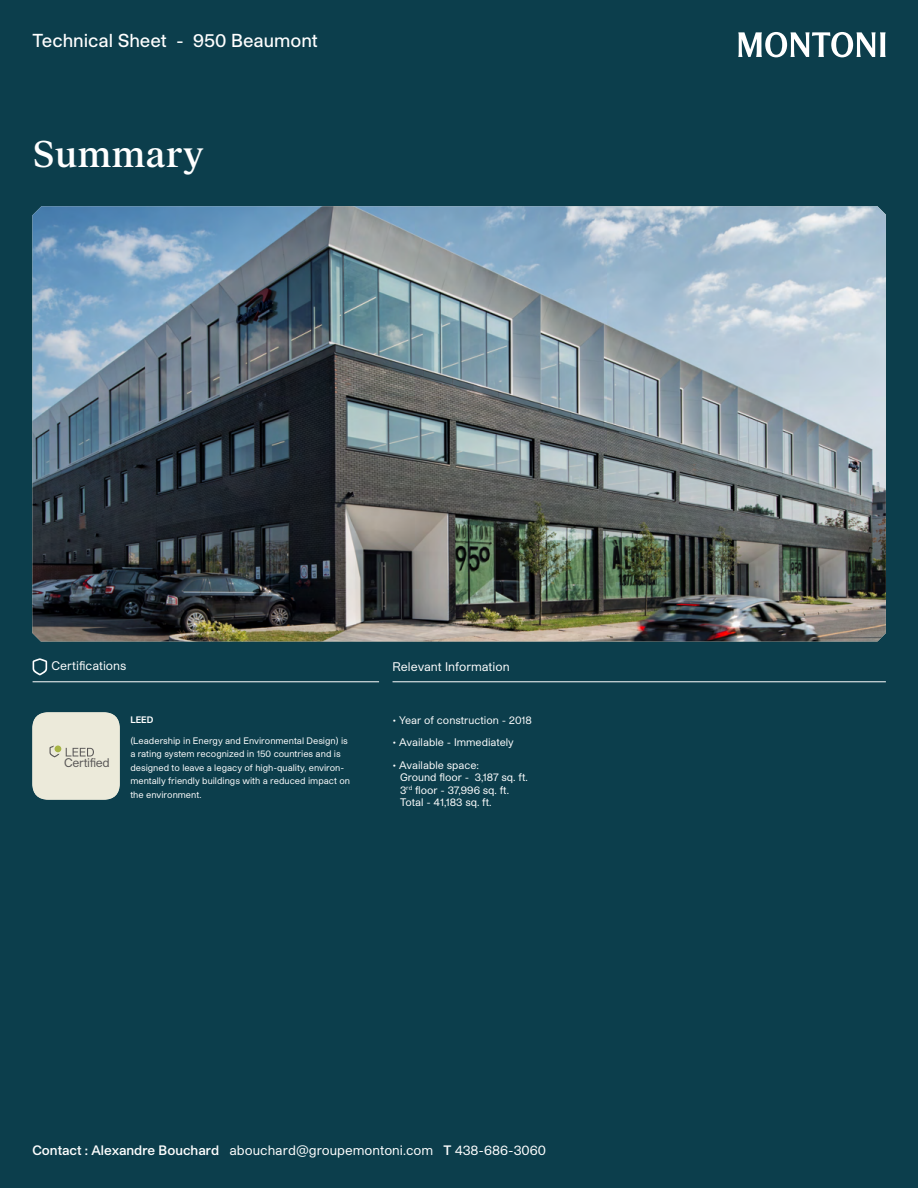
<style>
.page{position:relative;width:918px;height:1188px;background:#0c3e4c}
.page>*{position:absolute;margin:0;border:0;box-sizing:border-box;transform-origin:0 0}
.t1{font:500 36px "FK Roman Standard";color:#fff}
.t2{font:500 18px "Studio Pro";color:#fff}
.t3{font:13.2px "Studio Pro";color:#fff}
.t4{font:12px "Studio Pro";color:#fff}
.t5{font:12px "Studio Pro";letter-spacing:-.03em;color:#595757}
.t6{font:10.5px/12.6px "Studio Pro";color:#fff}
.t7{font:9px/13.5px "Studio Pro";color:#fff}
.t8{font:700 9px "Studio Pro";color:#fff}
.s1{font-weight:600}
</style>
<div class="page">
<svg style="left:738px;top:32px;width:148px;height:25px"></svg>
<hr style="left:33px;top:681px;width:346px;height:1px;background:#fff">
<hr style="left:393px;top:681px;width:493px;height:1px;background:#fff">
<img style="left:32px;top:206px;width:854px;height:435px">
<svg style="left:33px;top:658px;width:14px;height:17px"></svg>
<div style="left:32px;top:712px;width:88px;height:88px;background:#eceada;border-radius:16px"></div>
<svg style="left:50px;top:746px;width:44px;height:12px"></svg>
<h2 class="t2" style="left:32px;top:28px;width:287px">Technical Sheet - 950 Beaumont</h2>
<p class="t1" style="left:32px;top:126px;width:173px">Summary</p>
<p class="t4" style="left:52px;top:658px;width:76px">Certifications</p>
<p class="t4" style="left:393px;top:659px;width:119px">Relevant Information</p>
<p class="t5" style="left:64px;top:755px;width:47px">Certified</p>
<p class="t8" style="left:130px;top:713px;width:25px">LEED</p>
<p class="t7" style="left:130px;top:734px;width:221px">(Leadership in Energy and Environmental Design) is a rating system recognized in 150 countries and is designed to leave a legacy of high-quality, environ&shy;mentally friendly buildings with a reduced impact on the environment.</p>
<p class="t6" style="left:393px;top:714px;width:141px">• Year of construction - 2018</p>
<p class="t6" style="left:393px;top:736px;width:123px">• Available - Immediately</p>
<p class="t6" style="left:400px;top:758px;width:129px;text-indent:-7px">• Available space:<br>Ground floor - 3,187 sq. ft.<br>3<sup>rd</sup> floor - 37,996 sq. ft.<br>Total - 41,183 sq. ft.</p>
<h3 class="t3" style="left:32px;top:1142px;width:515px"><span class="s1">Contact : Alexandre Bouchard</span> abouchard@groupemontoni.com <span class="s1">T</span> 438-686-3060</h3>
</div>
